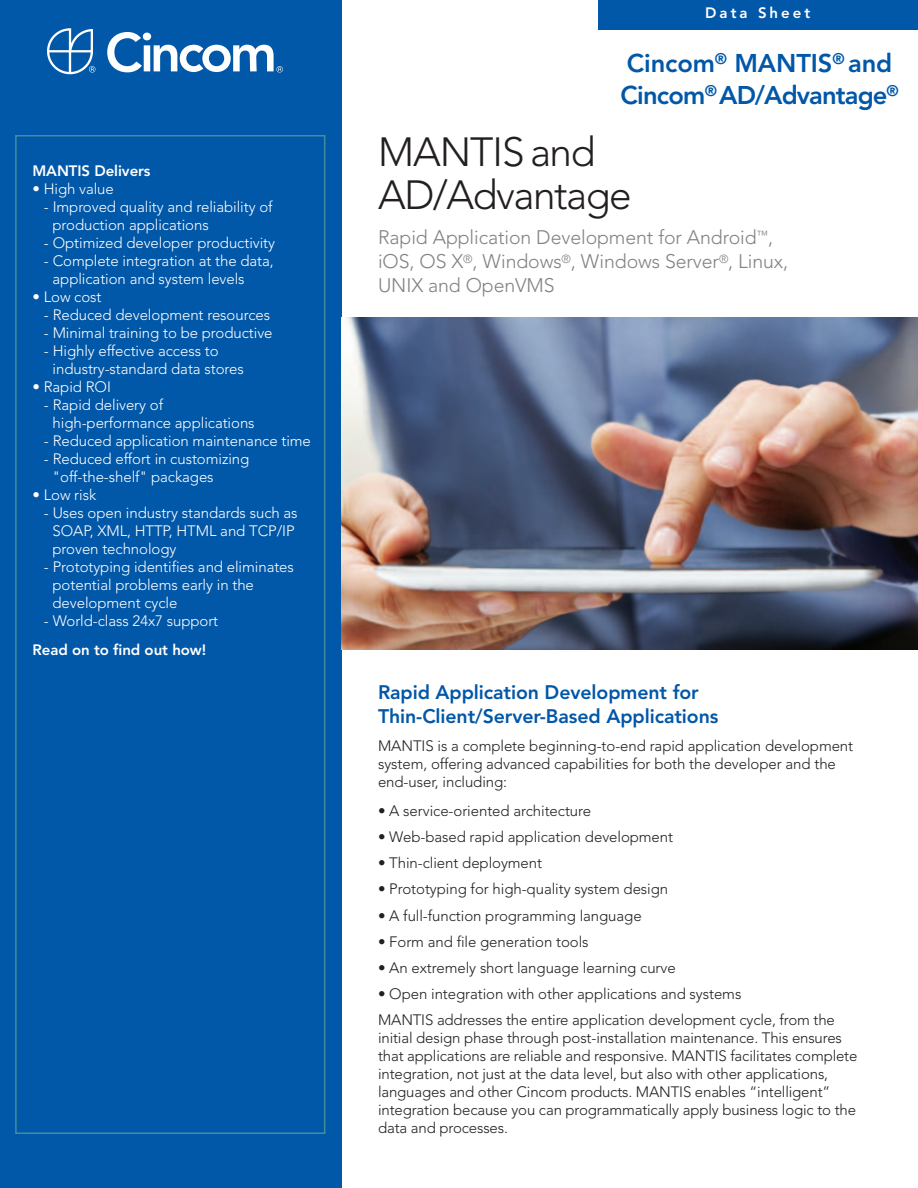
<style>
.page{position:relative;width:918px;height:1188px;background:#fff}
.page>*{position:absolute;margin:0;border:0;box-sizing:border-box;transform-origin:0 0}
.t1{font:300 40.5px/43.5px "Avenir";letter-spacing:-.035em;color:#231f20}
.t2{font:800 25.5px/31.8px "Avenir LT";letter-spacing:-.03em;color:#0157a8}
.t3{font:300 19.5px/24px "Avenir";letter-spacing:-.005em;color:#808285}
.t4{font:800 19.5px/24px "Avenir";letter-spacing:-.005em;color:#0157a8}
.t5{font:300 15px/18px "Avenir LT";letter-spacing:-.01em;color:#231f20}
.t6{font:300 15px/18px "Avenir LT";letter-spacing:-.005em;color:#fff}
.t7{font:300 15px/18px "Avenir";letter-spacing:-.005em;color:#231f20}
.t8{font:800 15px "Avenir";letter-spacing:-.005em;color:#fff}
.t9{font:800 15px "Avenir LT";letter-spacing:.2em;color:#fff}
</style>
<div class="page">
<div style="left:0;top:0;width:341px;height:1188px;background:#0157a8"></div>
<div style="left:15px;top:135px;width:310px;height:999px;border:2px solid #428f9c"></div>
<div style="left:598px;top:0;width:320px;height:30px;background:#0157a8"></div>
<svg style="left:47px;top:28px;width:48px;height:46px"></svg>
<svg style="left:107px;top:32px;width:176px;height:41px"></svg>
<img style="left:341px;top:317px;width:577px;height:333px">
<p class="t8" style="left:33px;top:157px;width:120px">MANTIS Delivers</p>
<p class="t6" style="left:33px;top:181px;width:83px">• High value</p>
<p class="t6" style="left:53px;top:199px;width:222px;text-indent:-9px">- Improved quality and reliability of production applications</p>
<p class="t6" style="left:44px;top:235px;width:233px">- Optimized developer productivity</p>
<p class="t6" style="left:53px;top:253px;width:223px;text-indent:-9px">- Complete integration at the data, application and system levels</p>
<p class="t6" style="left:33px;top:289px;width:71px">• Low cost</p>
<p class="t6" style="left:44px;top:307px;width:228px">- Reduced development resources</p>
<p class="t6" style="left:44px;top:325px;width:230px">- Minimal training to be productive</p>
<p class="t6" style="left:53px;top:343px;width:193px;text-indent:-9px">- Highly effective access to industry-standard data stores</p>
<p class="t6" style="left:33px;top:379px;width:80px">• Rapid ROI</p>
<p class="t6" style="left:53px;top:397px;width:204px;text-indent:-9px">- Rapid delivery of high-performance applications</p>
<p class="t6" style="left:44px;top:433px;width:269px">- Reduced application maintenance time</p>
<p class="t6" style="left:53px;top:451px;width:198px;text-indent:-9px">- Reduced effort in customizing "off-the-shelf" packages</p>
<p class="t6" style="left:33px;top:487px;width:65px">• Low risk</p>
<p class="t6" style="left:53px;top:505px;width:247px;text-indent:-9px">- Uses open industry standards such as<br>SOAP, XML, HTTP, HTML and TCP/IP proven technology</p>
<p class="t6" style="left:53px;top:559px;width:243px;text-indent:-9px">- Prototyping identifies and eliminates potential problems early in the development cycle</p>
<p class="t6" style="left:44px;top:613px;width:176px">- World-class 24x7 support</p>
<p class="t8" style="left:33px;top:636px;width:175px">Read on to find out how!</p>
<p class="t9" style="left:705px;top:7px;width:107px">Data Sheet</p>
<h2 class="t2" style="left:621px;top:49px;width:280px">Cincom<sup>®</sup> MANTIS<sup>®</sup> and<br>Cincom<sup>®</sup> AD/Advantage<sup>®</sup></h2>
<h1 class="t1" style="left:378px;top:130px;width:255px">MANTIS and<br>AD/Advantage</h1>
<h3 class="t3" style="left:378px;top:226px;width:412px">Rapid Application Development for Android<sup>™</sup>, iOS, OS X<sup>®</sup>, Windows<sup>®</sup>, Windows Server<sup>®</sup>, Linux,<br>UNIX and OpenVMS</h3>
<h3 class="t4" style="left:378px;top:678px;width:342px">Rapid Application Development for<br>Thin-Client/Server-Based Applications</h3>
<p class="t7" style="left:378px;top:737px;width:477px">MANTIS is a complete beginning-to-end rapid application development system, offering advanced capabilities for both the developer and the end-user, including:</p>
<p class="t5" style="left:378px;top:803px;width:215px">• A service-oriented architecture</p>
<p class="t5" style="left:378px;top:829px;width:297px">• Web-based rapid application development</p>
<p class="t5" style="left:378px;top:855px;width:166px">• Thin-client deployment</p>
<p class="t5" style="left:378px;top:881px;width:292px">• Prototyping for high-quality system design</p>
<p class="t5" style="left:378px;top:908px;width:265px">• A full-function programming language</p>
<p class="t5" style="left:378px;top:934px;width:212px">• Form and file generation tools</p>
<p class="t5" style="left:378px;top:960px;width:299px">• An extremely short language learning curve</p>
<p class="t5" style="left:378px;top:982px;width:458px;line-height:26.1px">• Open integration with other applications and systems<br>MANTIS addresses the entire application development cycle, from the</p>
<p class="t5" style="left:378px;top:1030px;width:481px">initial design phase through post-installation maintenance. This ensures that applications are reliable and responsive. MANTIS facilitates complete integration, not just at the data level, but also with other applications, languages and other Cincom products. MANTIS enables “intelligent” integration because you can programmatically apply business logic to the data and processes.</p>
</div>
